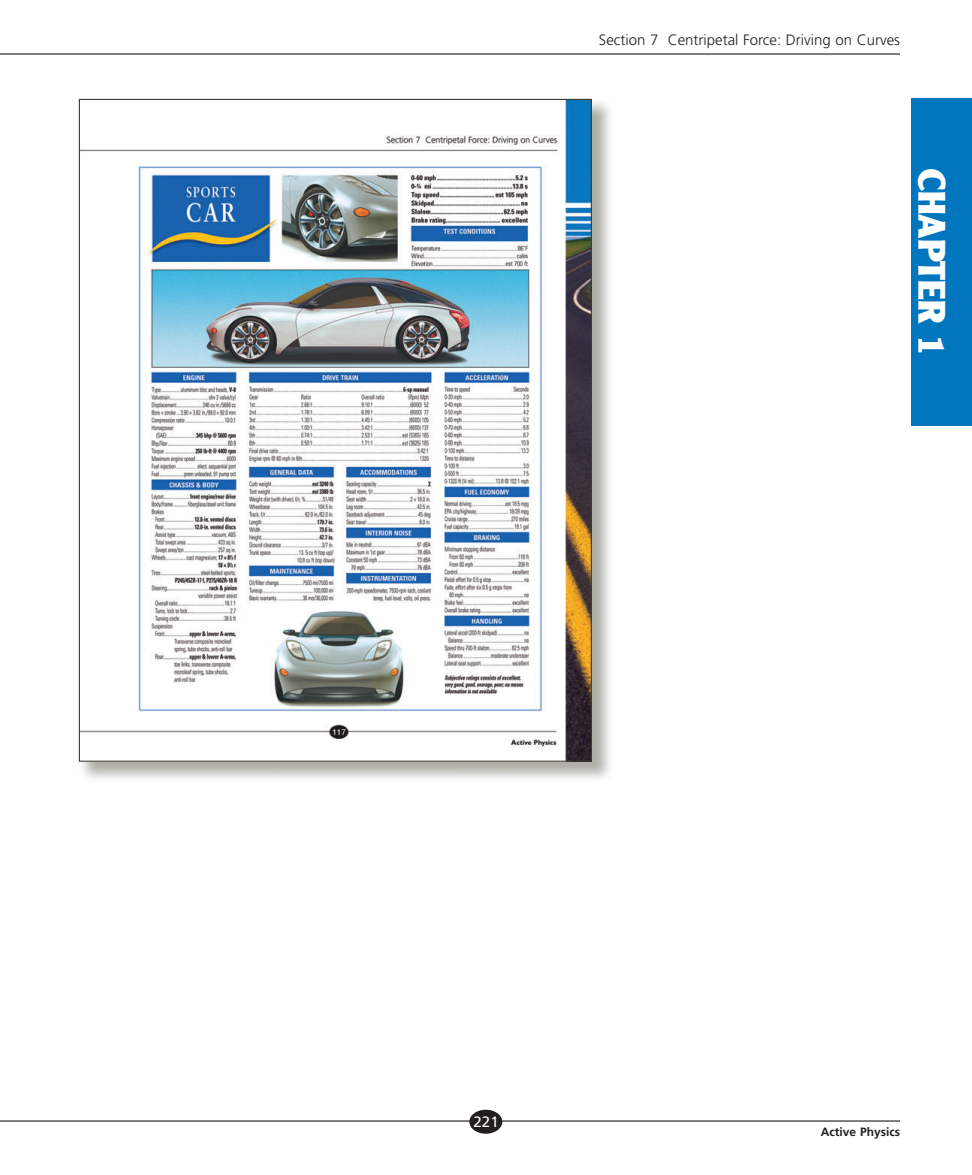
<style>
.page{position:relative;width:972px;height:1175px;background:#fff}
.page>*{position:absolute;margin:0;border:0;box-sizing:border-box;transform-origin:0 0}
.t1{font:900 37.5px "Clearface Gothic LH";color:#fff}
.t2{font:300 15px "Frutiger";color:#231f20}
.t3{font:15px "Frutiger";color:#fff}
.t4{font:700 12px "Frutiger";color:#231f20}
</style>
<div class="page">
<hr style="left:0;top:1120px;width:900px;height:1px;background:#000">
<hr style="left:0;top:54px;width:900px;height:1px;background:#000">
<div style="left:469px;top:1109px;width:33px;height:24px;background:#231f20;border-radius:50%"></div>
<div style="left:911px;top:99px;width:61px;height:327px;background:#0076be"></div>
<img style="left:79px;top:102px;width:531px;height:677px">
<img style="left:81px;top:101px;width:509px;height:658px">
<p class="t2" style="left:599px;top:34px;width:303px">Section 7 Centripetal Force: Driving on Curves</p>
<h1 class="t1" style="left:945px;top:168px;width:190px;rotate:90deg">CHAPTER 1</h1>
<p class="t3" style="left:474px;top:1115px;width:27px">221</p>
<p class="t4" style="left:821px;top:1127px;width:81px">Active Physics</p>
</div>
